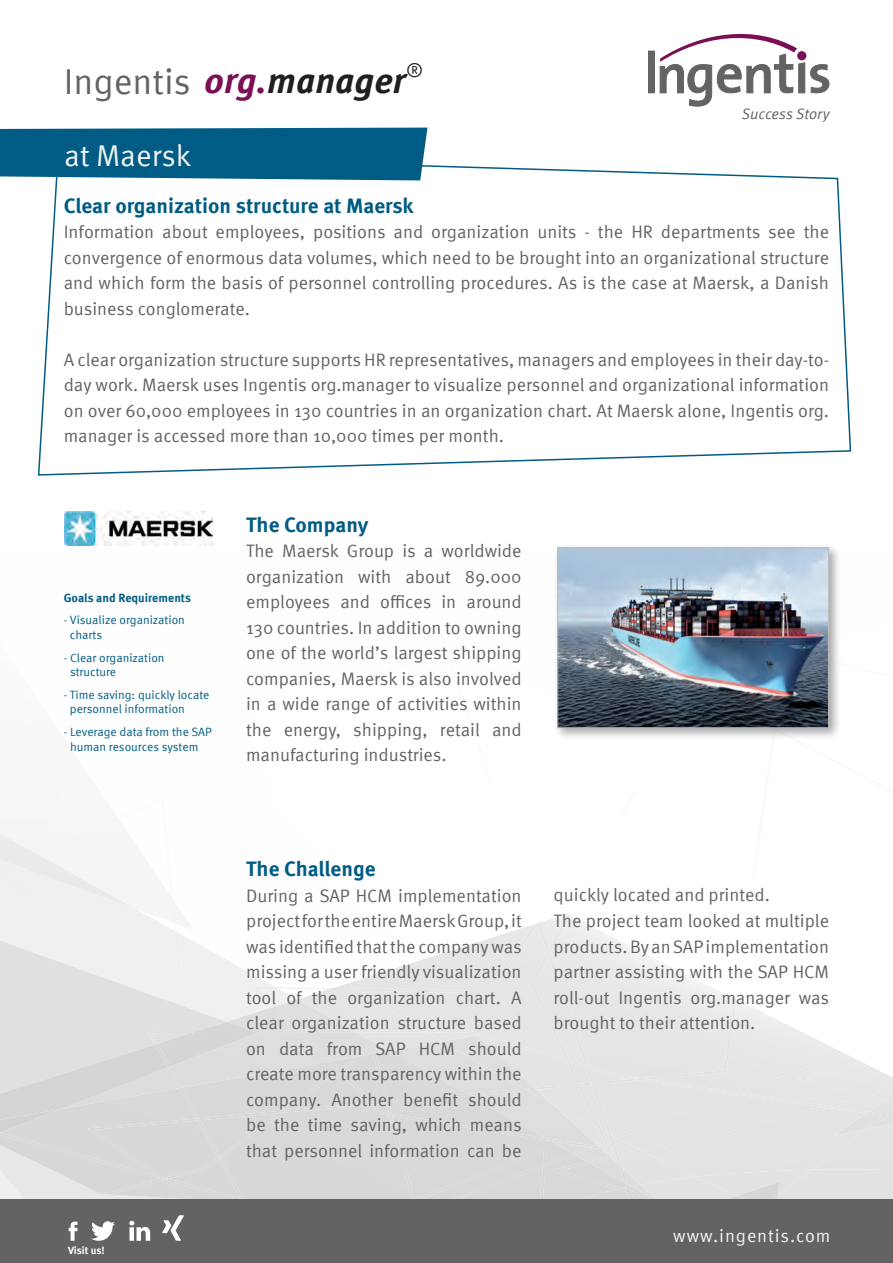
<style>
.page{position:relative;width:893px;height:1263px;background:#fff}
.page>*{position:absolute;margin:0;border:0;box-sizing:border-box;transform-origin:0 0}
.t1{font:36px "Meta OT";color:#636366}
.t2{font:30px "Meta OT";letter-spacing:-.005em;color:#f2f3f4}
.t3{font:700 21px "Meta OT";color:#005c84}
.t4{font:19.5px "Meta OT";color:#231f20}
.t5{font:18px/25.5px "Meta OT";color:#636366;text-align:justify}
.t6{font:18px "Meta OT";letter-spacing:.05em;color:#f2f3f4}
.t7{font:italic 15px "Meta OT";letter-spacing:-.005em;color:#636366}
.t8{font:12px/14.4px "Meta OT";color:#005c84}
.t9{font:700 12px "Meta OT";color:#005c84}
.t10{font:700 10.5px "Meta OT";letter-spacing:-.01em;color:#fff}
.s1{font-weight:700;font-style:italic;color:#7b1154}
.s2{font-weight:700;font-style:italic;color:#231f20}
</style>
<div class="page">
<img style="left:631px;top:1185px;width:29px;height:1px">
<img style="left:0;top:1109px;width:61px;height:24px">
<img style="left:163px;top:1181px;width:2px;height:18px">
<img style="left:658px;top:1198px;width:38px;height:1px">
<img style="left:551px;top:1177px;width:78px;height:12px">
<img style="left:617px;top:1187px;width:40px;height:12px">
<div style="left:0;top:1133px;width:160px;height:46px;background:#d7d8d8"></div>
<div style="left:165px;top:1082px;width:250px;height:117px;background:#d8d9d9"></div>
<svg style="left:279px;top:1110px;width:8px;height:3px"></svg>
<svg style="left:155px;top:1175px;width:14px;height:6px"></svg>
<img style="left:338px;top:1082px;width:11px;height:34px">
<div style="left:415px;top:1177px;width:132px;height:22px;background:#d8d9d9"></div>
<svg style="left:0;top:833px;width:227px;height:263px"></svg>
<img style="left:85px;top:819px;width:264px;height:263px">
<img style="left:349px;top:922px;width:544px;height:255px">
<div style="left:696px;top:1169px;width:197px;height:30px;background:#e2e2e2"></div>
<img style="left:736px;top:1182px;width:43px;height:17px">
<img style="left:840px;top:1028px;width:53px;height:24px">
<img style="left:828px;top:1051px;width:14px;height:12px">
<div style="left:809px;top:1135px;width:61px;height:35px;background:#e2e3e3"></div>
<img style="left:778px;top:1170px;width:35px;height:26px">
<img style="left:759px;top:1192px;width:19px;height:7px">
<img style="left:424px;top:1030px;width:404px;height:77px">
<img style="left:865px;top:1055px;width:28px;height:10px">
<img style="left:798px;top:1063px;width:70px;height:21px">
<img style="left:734px;top:922px;width:159px;height:77px">
<div style="left:640px;top:998px;width:97px;height:67px;background:#e6e7e7"></div>
<svg style="left:524px;top:1088px;width:6px;height:2px"></svg>
<div style="left:640px;top:1135px;width:188px;height:16px;background:#e3e3e3"></div>
<div style="left:592px;top:1084px;width:301px;height:51px;background:#e3e3e4"></div>
<div style="left:602px;top:1065px;width:232px;height:43px;background:#e4e4e5"></div>
<svg style="left:864px;top:1096px;width:9px;height:2px"></svg>
<img style="left:538px;top:925px;width:2px;height:27px">
<div style="left:530px;top:952px;width:72px;height:178px;background:#e4e5e5"></div>
<svg style="left:566px;top:1059px;width:4px;height:4px"></svg>
<svg style="left:577px;top:1082px;width:17px;height:4px"></svg>
<img style="left:357px;top:923px;width:181px;height:70px">
<img style="left:540px;top:914px;width:30px;height:39px">
<svg style="left:547px;top:949px;width:3px;height:7px"></svg>
<svg style="left:536px;top:922px;width:4px;height:3px"></svg>
<img style="left:124px;top:819px;width:45px;height:34px">
<div style="left:0;top:128px;width:427px;height:49px;background:#005c84"></div>
<svg style="left:37px;top:153px;width:815px;height:323px"></svg>
<div style="left:0;top:1199px;width:893px;height:64px;background:#636366"></div>
<svg style="left:0;top:1159px;width:115px;height:82px"></svg>
<svg style="left:129px;top:1221px;width:21px;height:20px"></svg>
<svg style="left:162px;top:1215px;width:22px;height:26px"></svg>
<div style="left:648px;top:51px;width:6px;height:42px;background:#636366"></div>
<svg style="left:660px;top:34px;width:169px;height:72px"></svg>
<img style="left:64px;top:512px;width:149px;height:33px">
<div style="left:553px;top:543px;width:288px;height:198px;background:#231f20;opacity:.4"></div>
<img style="left:559px;top:549px;width:268px;height:177px">
<div style="left:557px;top:547px;width:272px;height:181px;border:1px solid #bcbdc0"></div>
<h1 class="t1" style="left:64px;top:59px;width:344px">Ingentis <span class="s1">org.</span><span class="s2">manager</span></h1>
<p class="t4" style="left:406px;top:58px;width:19px">®</p>
<p class="t7" style="left:742px;top:105px;width:89px">Success Story</p>
<h2 class="t2" style="left:64px;top:137px;width:128px">at Maersk</h2>
<p class="t3" style="left:64px;top:192px;width:351px">Clear organization structure at Maersk</p>
<p class="t5" style="left:64px;top:219px;width:767px">Information about employees, positions and organization units - the HR departments see the convergence of enormous data volumes, which need to be brought into an organizational structure and which form the basis of personnel controlling procedures. As is the case at Maersk, a Danish business conglomerate.</p>
<p class="t5" style="left:64px;top:347px;width:767px">A clear organization structure supports HR representatives, managers and employees in their day-to&shy;day work. Maersk uses Ingentis org.manager to visualize personnel and organizational information on over 60,000 employees in 130 countries in an organization chart. At Maersk alone, Ingentis org. manager is accessed more than 10,000 times per month.</p>
<p class="t9" style="left:64px;top:590px;width:129px">Goals and Requirements</p>
<p class="t8" style="left:70px;top:613px;width:117px;text-indent:-6px">- Visualize organization charts</p>
<p class="t8" style="left:70px;top:650px;width:96px;text-indent:-6px">- Clear organization structure</p>
<p class="t8" style="left:70px;top:688px;width:141px;text-indent:-6px">- Time saving: quickly locate personnel information</p>
<p class="t8" style="left:64px;top:725px;width:149px;text-align:center">- Leverage data from the SAP human resources system</p>
<p class="t3" style="left:246px;top:511px;width:124px">The Company</p>
<p class="t5" style="left:246px;top:538px;width:277px">The Maersk Group is a worldwide organization with about 89.000 employees and offices in around 130 countries. In addition to owning one of the world’s largest shipping companies, Maersk is also involved in a wide range of activities within the energy, shipping, retail and manufacturing industries.</p>
<p class="t10" style="left:68px;top:1243px;width:38px">Visit us!</p>
<p class="t3" style="left:246px;top:855px;width:131px">The Challenge</p>
<p class="t5" style="left:246px;top:883px;width:277px">During a SAP HCM implementation project for the entire Maersk Group, it was identified that the company was missing a user friendly visualization tool of the organization chart. A clear organization structure based on data from SAP HCM should create more transparency within the company. Another benefit should be the time saving, which means that personnel information can be</p>
<p class="t5" style="left:554px;top:883px;width:277px;text-align:left">quickly located and printed.<br>The project team looked at multiple products. By an SAP implementation partner assisting with the SAP HCM roll-out Ingentis org.manager was brought to their attention.</p>
<p class="t6" style="left:673px;top:1225px;width:159px">www.ingentis.com</p>
</div>
